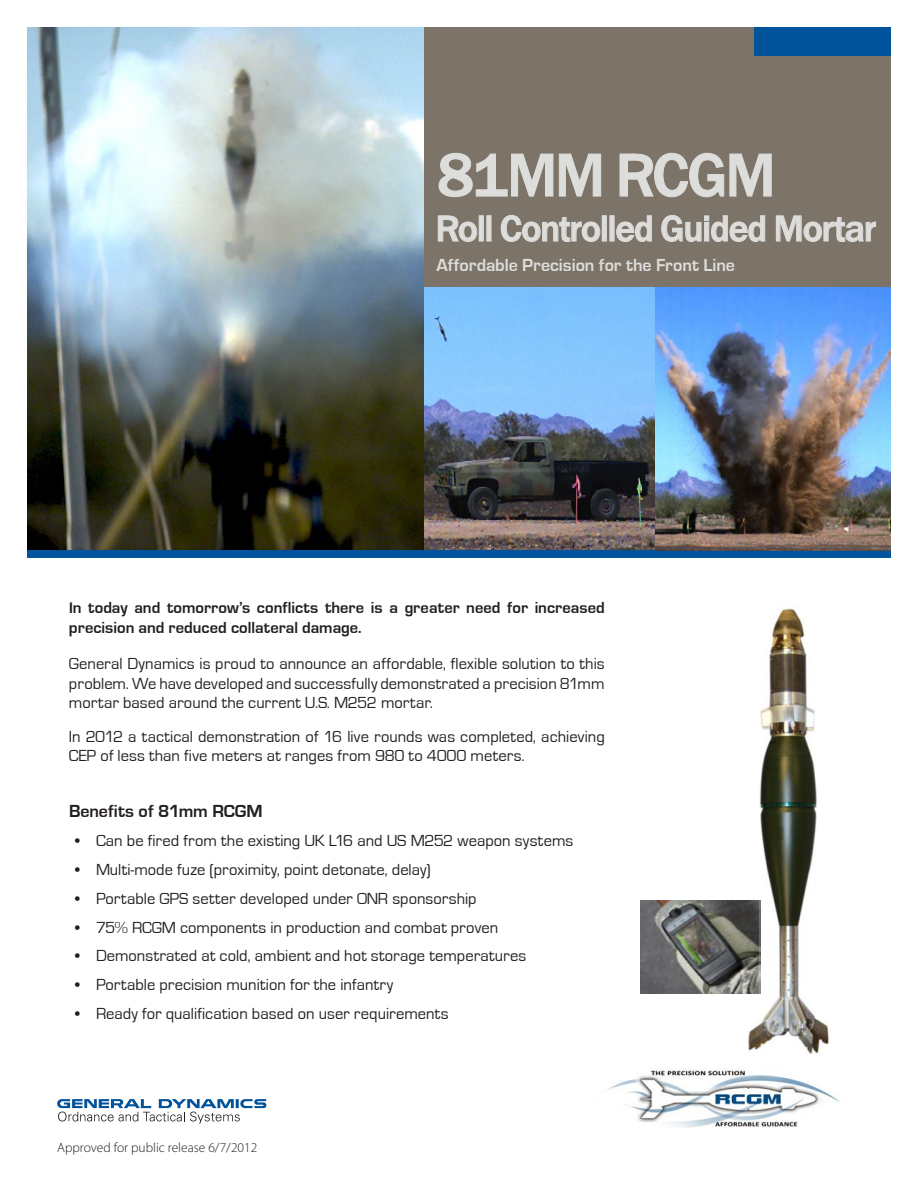
<style>
.page{position:relative;width:918px;height:1188px;background:#fff}
.page>*{position:absolute;margin:0;border:0;box-sizing:border-box;transform-origin:0 0}
.t1{font:60px "Framina";letter-spacing:-.005em;color:#dddddb}
.t2{font:36px "Framina";color:#dddddb}
.t3{font:700 18px "Eurostile";letter-spacing:-.005em;color:#dddddb}
.t4{font:700 18px "Eurostile";letter-spacing:-.005em;color:#231f20}
.t5{font:16.5px/19.8px "Eurostile";letter-spacing:.005em;color:#231f20;text-align:justify}
.t6{font:700 16.5px/19.8px "Eurostile";color:#231f20}
.t7{font:300 13.5px "Myriad Pro";color:#231f20}
.s1{font-size:15.75px}
</style>
<div class="page">
<div style="left:421px;top:27px;width:470px;height:260px;background:#7c7468"></div>
<img style="left:424px;top:287px;width:467px;height:263px">
<img style="left:27px;top:27px;width:397px;height:523px">
<div style="left:27px;top:550px;width:864px;height:8px;background:#01539b"></div>
<div style="left:755px;top:27px;width:136px;height:28px;background:#01539b"></div>
<svg style="left:438px;top:152px;width:164px;height:46px"></svg>
<svg style="left:619px;top:152px;width:153px;height:46px"></svg>
<svg style="left:437px;top:215px;width:41px;height:27px"></svg>
<div style="left:479px;top:215px;width:5px;height:27px;border:1px solid #dddddb"></div>
<div style="left:486px;top:215px;width:5px;height:27px;border:1px solid #dddddb"></div>
<svg style="left:500px;top:215px;width:101px;height:27px"></svg>
<div style="left:602px;top:215px;width:5px;height:27px;border:1px solid #dddddb"></div>
<div style="left:610px;top:215px;width:5px;height:27px;border:1px solid #dddddb"></div>
<svg style="left:616px;top:215px;width:36px;height:27px"></svg>
<svg style="left:661px;top:215px;width:105px;height:27px"></svg>
<svg style="left:775px;top:215px;width:102px;height:27px"></svg>
<svg style="left:57px;top:1099px;width:209px;height:25px"></svg>
<img style="left:736px;top:606px;width:93px;height:448px">
<img style="left:607px;top:1069px;width:233px;height:58px">
<img style="left:640px;top:901px;width:121px;height:93px">
<h1 class="t1" style="left:436px;top:139px;width:339px">81MM RCGM</h1>
<h2 class="t2" style="left:436px;top:207px;width:441px">Roll Controlled Guided Mortar</h2>
<p class="t3" style="left:436px;top:255px;width:300px">Affordable Precision for the Front Line</p>
<p class="t6" style="left:69px;top:598px;width:537px"><span class="s1">I</span>n today and tomorrow’s conflicts there is a greater need for increased precision and reduced collateral damage.</p>
<p class="t5" style="left:69px;top:654px;width:537px">General Dynamics is proud to announce an affordable, flexible solution to this problem. We have developed and successfully demonstrated a precision 81mm mortar based around the current U.S. M252 mortar.</p>
<p class="t5" style="left:69px;top:727px;width:537px">In 2012 a tactical demonstration of 16 live rounds was completed, achieving<br>CEP of less than five meters at ranges from 980 to 4000 meters.</p>
<p class="t4" style="left:69px;top:802px;width:195px">Benefits of 81mm RCGM</p>
<p class="t5" style="left:75px;top:831px;width:500px">• Can be fired from the existing UK L16 and US M252 weapon systems</p>
<p class="t5" style="left:75px;top:860px;width:357px">• Multi-mode fuze (proximity, point detonate, delay)</p>
<p class="t5" style="left:75px;top:889px;width:403px">• Portable GPS setter developed under ONR sponsorship</p>
<p class="t5" style="left:75px;top:918px;width:425px">• 75% RCGM components in production and combat proven</p>
<p class="t5" style="left:75px;top:946px;width:453px">• Demonstrated at cold, ambient and hot storage temperatures</p>
<p class="t5" style="left:75px;top:975px;width:320px">• Portable precision munition for the infantry</p>
<p class="t5" style="left:75px;top:1004px;width:375px">• Ready for qualification based on user requirements</p>
<p class="t7" style="left:57px;top:1140px;width:202px">Approved for public release 6/7/2012</p>
</div>
